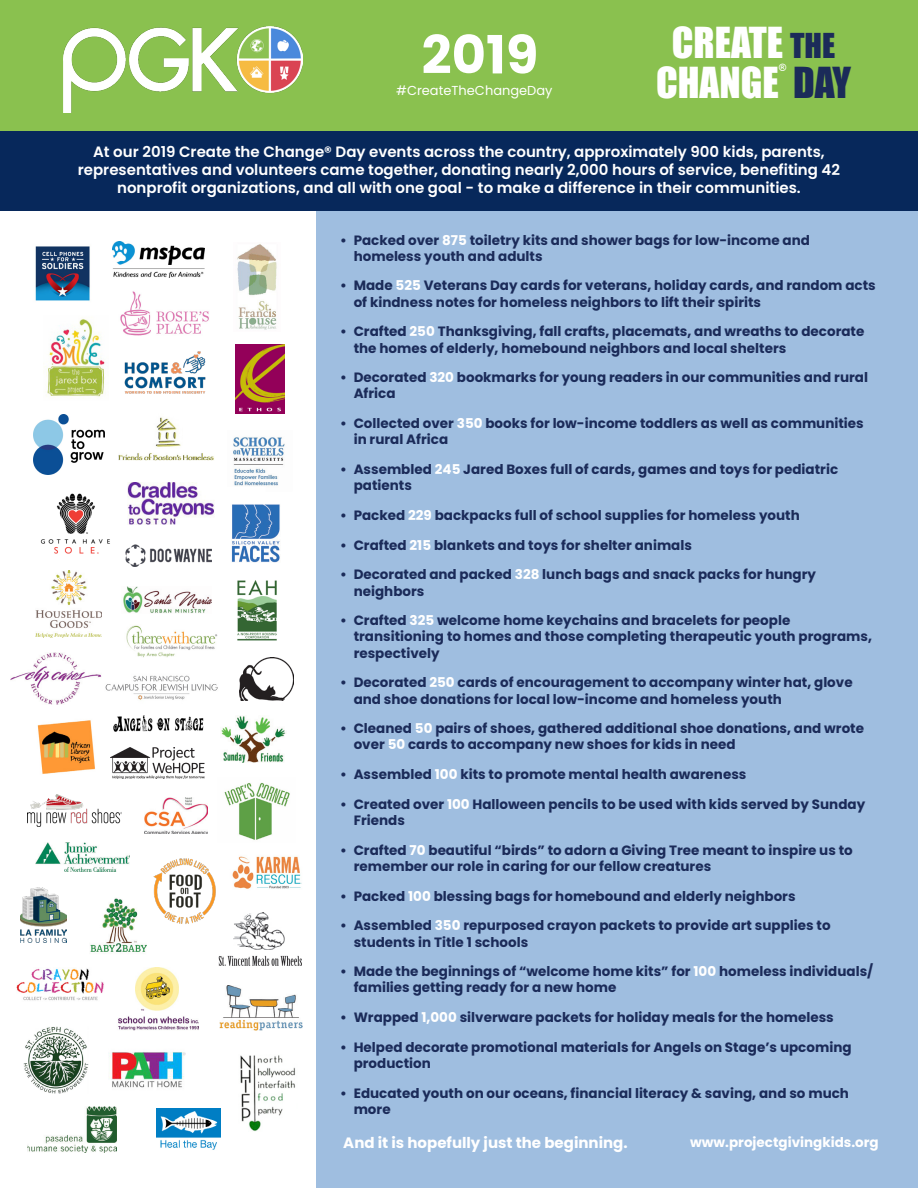
<style>
.page{position:relative;width:918px;height:1188px;background:#fff}
.page>*{position:absolute;margin:0;border:0;box-sizing:border-box;transform-origin:0 0}
.t1{font:700 52.65px "Poppins";color:#fff}
.t2{font:39.3px/39.9px "Impact";color:#fff;text-align:center}
.t3{font:600 15px/18px "Poppins";color:#fff;text-align:center}
.t4{font:700 15px "Poppins";color:#fff}
.t5{font:700 13.5px/16.2px "Poppins";color:#1b2b59}
.t6{font:700 13.5px "Poppins";color:#fff}
.t7{font:13.05px "Poppins";color:#fff}
.t8{font:9.75px "Impact";color:#fff}
.s1{font-size:31.5px;color:#1b2b59}
.s2{color:#1b2b59}
.s3{color:#fff}
</style>
<div class="page">
<div style="left:316px;top:170px;width:602px;height:1018px;background:#9fbee0"></div>
<div style="left:0;top:0;width:918px;height:211px;background:#8ac14f"></div>
<div style="left:0;top:131px;width:918px;height:80px;background:#07285b"></div>
<img style="left:63px;top:27px;width:240px;height:86px">
<img style="left:33px;top:415px;width:72px;height:60px">
<img style="left:237px;top:243px;width:40px;height:87px">
<img style="left:113px;top:241px;width:91px;height:36px">
<img style="left:35px;top:246px;width:55px;height:55px">
<img style="left:45px;top:318px;width:61px;height:79px">
<img style="left:118px;top:453px;width:96px;height:8px">
<img style="left:155px;top:417px;width:26px;height:30px">
<img style="left:235px;top:345px;width:49px;height:68px">
<img style="left:120px;top:291px;width:89px;height:45px">
<img style="left:124px;top:351px;width:82px;height:43px">
<img style="left:40px;top:493px;width:70px;height:61px">
<img style="left:127px;top:483px;width:88px;height:41px">
<img style="left:125px;top:544px;width:87px;height:22px">
<img style="left:36px;top:570px;width:65px;height:67px">
<img style="left:233px;top:437px;width:52px;height:49px">
<img style="left:237px;top:580px;width:40px;height:61px">
<img style="left:27px;top:794px;width:94px;height:32px">
<img style="left:111px;top:747px;width:93px;height:31px">
<img style="left:239px;top:658px;width:54px;height:42px">
<img style="left:224px;top:782px;width:66px;height:58px">
<img style="left:105px;top:675px;width:113px;height:25px">
<img style="left:36px;top:842px;width:94px;height:30px">
<img style="left:221px;top:716px;width:65px;height:47px">
<img style="left:37px;top:720px;width:58px;height:54px">
<img style="left:10px;top:653px;width:92px;height:52px">
<img style="left:126px;top:625px;width:92px;height:33px">
<img style="left:113px;top:716px;width:91px;height:15px">
<img style="left:231px;top:504px;width:49px;height:59px">
<img style="left:123px;top:586px;width:88px;height:27px">
<img style="left:145px;top:797px;width:63px;height:37px">
<img style="left:16px;top:968px;width:88px;height:33px">
<img style="left:118px;top:1016px;width:80px;height:15px">
<img style="left:136px;top:967px;width:43px;height:44px">
<img style="left:156px;top:1109px;width:65px;height:41px">
<img style="left:232px;top:856px;width:70px;height:33px">
<img style="left:27px;top:1107px;width:89px;height:46px">
<img style="left:153px;top:858px;width:63px;height:66px">
<img style="left:240px;top:1055px;width:55px;height:76px">
<img style="left:109px;top:1052px;width:76px;height:36px">
<img style="left:218px;top:955px;width:83px;height:11px">
<img style="left:233px;top:912px;width:52px;height:38px">
<img style="left:220px;top:986px;width:82px;height:45px">
<img style="left:23px;top:1027px;width:65px;height:66px">
<img style="left:20px;top:888px;width:46px;height:55px">
<img style="left:90px;top:898px;width:57px;height:54px">
<p class="t1" style="left:422px;top:24px;width:118px">2019</p>
<p class="t7" style="left:396px;top:82px;width:158px">#CreateTheChangeDay</p>
<p class="t2" style="left:656px;top:21px;width:196px">CREATE <span class="s1">THE<br></span>CHANGE <span class="s2">DAY</span></p>
<p class="t8" style="left:779px;top:60px;width:9px">®</p>
<p class="t3" style="left:78px;top:142px;width:764px">At our 2019 Create the Change® Day events across the country, approximately 900 kids, parents, representatives and volunteers came together, donating nearly 2,000 hours of service, benefiting 42 nonprofit organizations, and all with one goal - to make a difference in their communities.</p>
<p class="t5" style="left:354px;top:232px;width:458px;text-indent:-14px">• Packed over <span class="s3">875</span> toiletry kits and shower bags for low-income and homeless youth and adults</p>
<p class="t5" style="left:354px;top:278px;width:524px;text-indent:-14px">• Made <span class="s3">525</span> Veterans Day cards for veterans, holiday cards, and random acts of kindness notes for homeless neighbors to lift their spirits</p>
<p class="t5" style="left:354px;top:324px;width:512px;text-indent:-14px">• Crafted <span class="s3">250</span> Thanksgiving, fall crafts, placemats, and wreaths to decorate the homes of elderly, homebound neighbors and local shelters</p>
<p class="t5" style="left:354px;top:370px;width:516px;text-indent:-14px">• Decorated <span class="s3">320</span> bookmarks for young readers in our communities and rural<br>Africa</p>
<p class="t5" style="left:354px;top:415px;width:512px;text-indent:-13px">• Collected over <span class="s3">350</span> books for low-income toddlers as well as communities in rural Africa</p>
<p class="t5" style="left:354px;top:461px;width:486px;text-indent:-14px">• Assembled <span class="s3">245</span> Jared Boxes full of cards, games and toys for pediatric patients</p>
<p class="t5" style="left:340px;top:507px;width:461px">• Packed <span class="s3">229</span> backpacks full of school supplies for homeless youth</p>
<p class="t5" style="left:340px;top:537px;width:353px">• Crafted <span class="s3">215</span> blankets and toys for shelter animals</p>
<p class="t5" style="left:354px;top:567px;width:464px;text-indent:-14px">• Decorated and packed <span class="s3">328</span> lunch bags and snack packs for hungry neighbors</p>
<p class="t5" style="left:354px;top:613px;width:520px;text-indent:-14px">• Crafted <span class="s3">325</span> welcome home keychains and bracelets for people transitioning to homes and those completing therapeutic youth programs, respectively</p>
<p class="t5" style="left:354px;top:675px;width:500px;text-indent:-14px">• Decorated <span class="s3">250</span> cards of encouragement to accompany winter hat, glove and shoe donations for local low-income and homeless youth</p>
<p class="t5" style="left:354px;top:721px;width:512px;text-indent:-14px">• Cleaned <span class="s3">50</span> pairs of shoes, gathered additional shoe donations, and wrote over <span class="s3">50</span> cards to accompany new shoes for kids in need</p>
<p class="t5" style="left:340px;top:766px;width:408px">• Assembled <span class="s3">100</span> kits to promote mental health awareness</p>
<p class="t5" style="left:354px;top:796px;width:513px;text-indent:-14px">• Created over <span class="s3">100</span> Halloween pencils to be used with kids served by Sunday<br>Friends</p>
<p class="t5" style="left:354px;top:842px;width:501px;text-indent:-14px">• Crafted <span class="s3">70</span> beautiful “birds” to adorn a Giving Tree meant to inspire us to remember our role in caring for our fellow creatures</p>
<p class="t5" style="left:340px;top:888px;width:457px">• Packed <span class="s3">100</span> blessing bags for homebound and elderly neighbors</p>
<p class="t5" style="left:354px;top:918px;width:479px;text-indent:-14px">• Assembled <span class="s3">350</span> repurposed crayon packets to provide art supplies to students in Title 1 schools</p>
<p class="t5" style="left:354px;top:964px;width:521px;text-indent:-14px">• Made the beginnings of “welcome home kits” for <span class="s3">100</span> homeless individuals/ families getting ready for a new home</p>
<p class="t5" style="left:340px;top:1009px;width:495px">• Wrapped <span class="s3">1,000</span> silverware packets for holiday meals for the homeless</p>
<p class="t5" style="left:354px;top:1039px;width:499px;text-indent:-14px">• Helped decorate promotional materials for Angels on Stage’s upcoming production</p>
<p class="t5" style="left:354px;top:1085px;width:497px;text-indent:-14px">• Educated youth on our oceans, financial literacy &amp; saving, and so much more</p>
<p class="t4" style="left:343px;top:1134px;width:286px">And it is hopefully just the beginning.</p>
<p class="t6" style="left:690px;top:1134px;width:190px">www.projectgivingkids.org</p>
</div>
